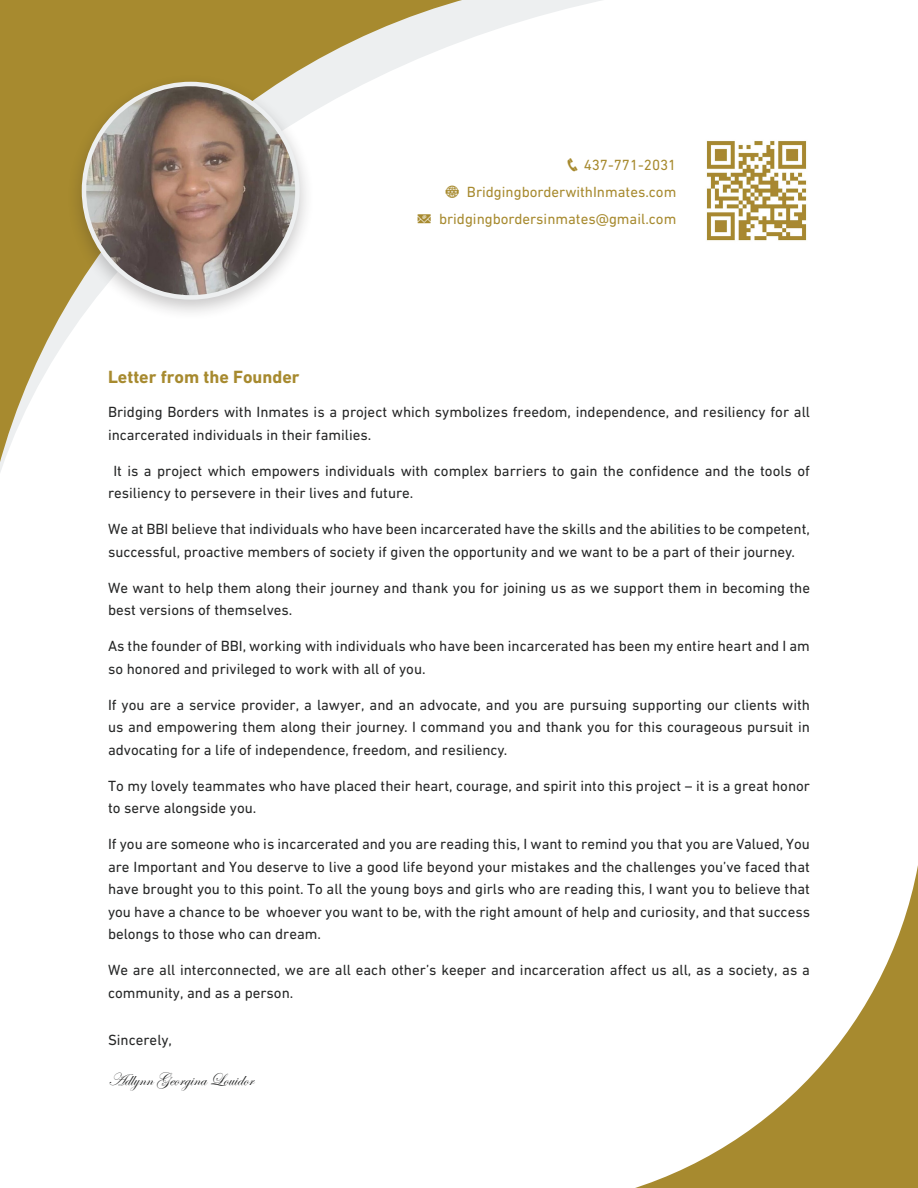
<style>
.page{position:relative;width:918px;height:1188px;background:#fff}
.page>*{position:absolute;margin:0;border:0;box-sizing:border-box;transform-origin:0 0}
.t1{font:18px "Edwardian Script ITC";color:#252626}
.t2{font:700 18px "DIN Next W1 G";color:#a78a2f}
.t3{font:15px/22.5px "DIN Next W1 G";color:#252626}
.t4{font:15px "DIN Next W1 G";color:#a78a2f}
</style>
<div class="page">
<svg style="left:0;top:0;width:521px;height:472px"></svg>
<svg style="left:635px;top:865px;width:283px;height:323px"></svg>
<div style="left:67px;top:74px;width:248px;height:247px;background:#231f20;opacity:.25"></div>
<img style="left:84px;top:84px;width:213px;height:213px;border-radius:105px">
<img style="left:706px;top:141px;width:101px;height:100px">
<svg style="left:446px;top:186px;width:13px;height:12px"></svg>
<svg style="left:418px;top:214px;width:13px;height:9px"></svg>
<p class="t2" style="left:108px;top:367px;width:193px">Letter from the Founder</p>
<p class="t4" style="left:584px;top:156px;width:94px">437-771-2031</p>
<p class="t4" style="left:467px;top:183px;width:211px">BridgingborderwithInmates.com</p>
<p class="t4" style="left:439px;top:210px;width:239px">bridgingbordersinmates@gmail.com</p>
<p class="t3" style="left:108px;top:400px;width:704px">Bridging Borders with Inmates is a project which symbolizes freedom, independence, and resiliency for all incarcerated individuals in their families.</p>
<p class="t3" style="left:108px;top:459px;width:703px;text-indent:5px">It is a project which empowers individuals with complex barriers to gain the confidence and the tools of resiliency to persevere in their lives and future.</p>
<p class="t3" style="left:108px;top:517px;width:703px">We at BBI believe that individuals who have been incarcerated have the skills and the abilities to be competent, successful, proactive members of society if given the opportunity and we want to be a part of their journey.</p>
<p class="t3" style="left:108px;top:576px;width:704px">We want to help them along their journey and thank you for joining us as we support them in becoming the best versions of themselves.</p>
<p class="t3" style="left:108px;top:634px;width:704px">As the founder of BBI, working with individuals who have been incarcerated has been my entire heart and I am so honored and privileged to work with all of you.</p>
<p class="t3" style="left:108px;top:693px;width:703px;text-align:justify">If you are a service provider, a lawyer, and an advocate, and you are pursuing supporting our clients with us and empowering them along their journey. I command you and thank you for this courageous pursuit in advocating for a life of independence, freedom, and resiliency.</p>
<p class="t3" style="left:108px;top:774px;width:704px">To my lovely teammates who have placed their heart, courage, and spirit into this project – it is a great honor to serve alongside you.</p>
<p class="t3" style="left:108px;top:832px;width:704px;text-align:justify">If you are someone who is incarcerated and you are reading this, I want to remind you that you are Valued, You are Important and You deserve to live a good life beyond your mistakes and the challenges you’ve faced that have brought you to this point. To all the young boys and girls who are reading this, I want you to believe that you have a chance to be whoever you want to be, with the right amount of help and curiosity, and that success belongs to those who can dream.</p>
<p class="t3" style="left:108px;top:958px;width:704px">We are all interconnected, we are all each other’s keeper and incarceration affect us all, as a society, as a community, and as a person.</p>
<p class="t3" style="left:108px;top:1028px;width:66px">Sincerely,</p>
<p class="t1" style="left:108px;top:1070px;width:147px">Adlynn Georgina Louidor</p>
</div>
